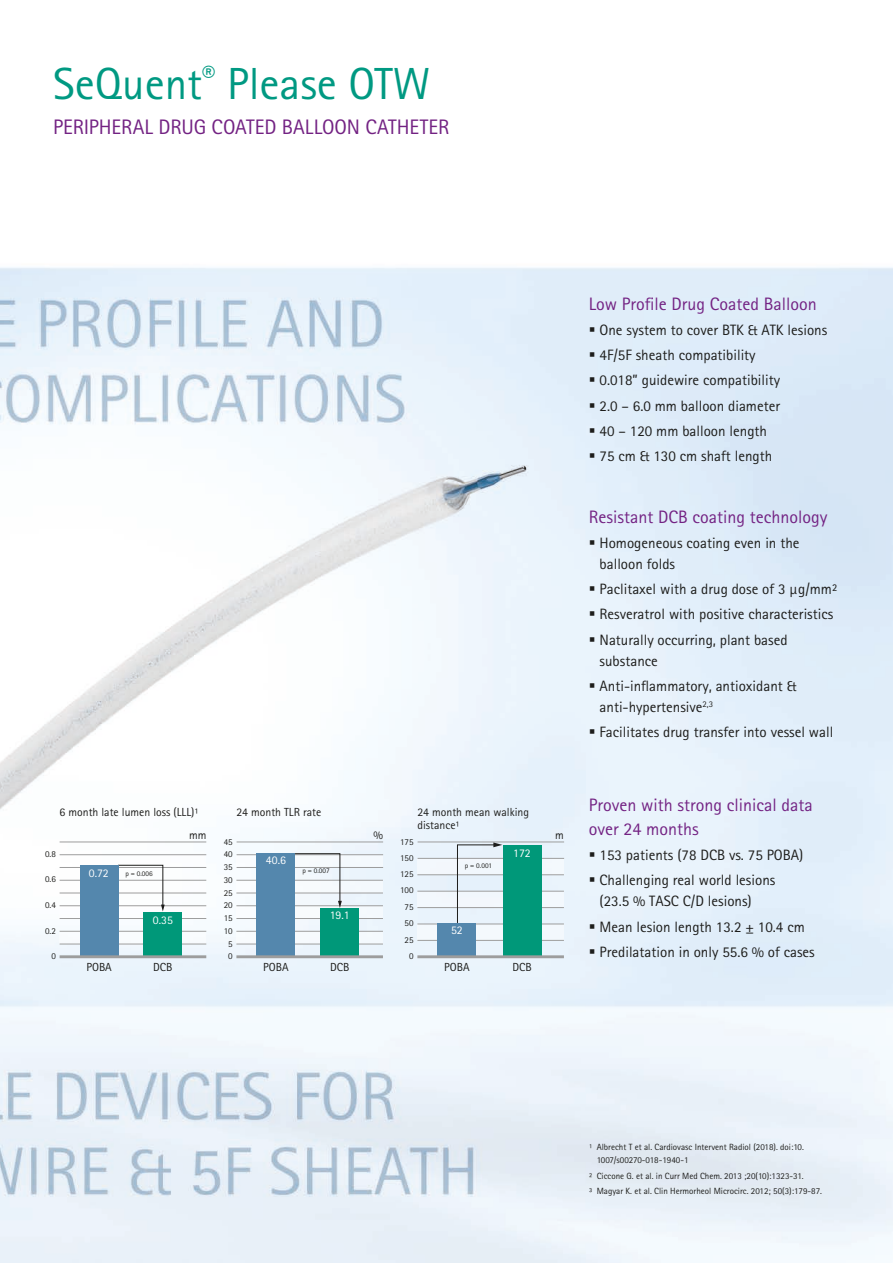
<style>
.page{position:relative;width:893px;height:1263px;background:#fff}
.page>*{position:absolute;margin:0;border:0;box-sizing:border-box;transform-origin:0 0}
.t1{font:45px "Rotis Sans Serif Pro";color:#009982}
.t2{font:21px "Rotis Sans Serif Pro";letter-spacing:-.005em;color:#732283}
.t3{font:18px/24px "Rotis Sans Serif Pro";color:#732283}
.t4{font:15px/21px "Rotis Sans Serif Pro";color:#1d1d1b}
.t5{font:11.7px/13px "Rotis Sans Serif Pro";color:#1d1d1b}
.t6{font:11.7px "Rotis Sans Serif Pro";color:#fff}
.t7{font:9px/13.5px "Rotis Sans Serif Pro";color:#1d1d1b}
.t8{font:7.2px "Rotis Sans Serif Pro";color:#1d1d1b}
</style>
<div class="page">
<img style="left:0;top:267px;width:893px;height:996px">
<div style="left:60px;top:931px;width:146px;height:13px;background:#fff"></div>
<div style="left:60px;top:906px;width:146px;height:12px;background:#fff"></div>
<div style="left:60px;top:880px;width:146px;height:13px;background:#fff"></div>
<div style="left:60px;top:855px;width:146px;height:12px;background:#fff"></div>
<hr style="left:60px;top:931px;width:146px;height:1px;background:#9d9d9d">
<hr style="left:60px;top:905px;width:146px;height:1px;background:#9d9d9d">
<hr style="left:60px;top:880px;width:146px;height:1px;background:#9d9d9d">
<hr style="left:60px;top:854px;width:146px;height:1px;background:#9d9d9d">
<hr style="left:60px;top:842px;width:146px;height:1px;background:#9d9d9d">
<hr style="left:60px;top:944px;width:146px;height:1px;background:#9d9d9d">
<hr style="left:60px;top:918px;width:146px;height:1px;background:#9d9d9d">
<hr style="left:60px;top:893px;width:146px;height:1px;background:#9d9d9d">
<hr style="left:60px;top:867px;width:146px;height:1px;background:#9d9d9d">
<div style="left:144px;top:912px;width:38px;height:45px;background:#009879"></div>
<svg style="left:118px;top:865px;width:47px;height:46px"></svg>
<div style="left:80px;top:865px;width:38px;height:92px;background:#5487ad"></div>
<hr style="left:60px;top:955px;width:146px;height:3px;background:#9d9d9d">
<div style="left:236px;top:931px;width:147px;height:13px;background:#f6fafd"></div>
<div style="left:236px;top:906px;width:147px;height:12px;background:#f8fbfd"></div>
<div style="left:236px;top:880px;width:147px;height:13px;background:#f4f9fd"></div>
<div style="left:236px;top:855px;width:147px;height:12px;background:#f4f9fd"></div>
<hr style="left:236px;top:944px;width:147px;height:1px;background:#9d9d9d">
<hr style="left:236px;top:931px;width:147px;height:1px;background:#9d9d9d">
<hr style="left:236px;top:918px;width:147px;height:1px;background:#9d9d9d">
<hr style="left:236px;top:905px;width:147px;height:1px;background:#9d9d9d">
<hr style="left:236px;top:893px;width:147px;height:1px;background:#9d9d9d">
<hr style="left:236px;top:880px;width:147px;height:1px;background:#9d9d9d">
<hr style="left:237px;top:867px;width:146px;height:1px;background:#9d9d9d">
<hr style="left:237px;top:854px;width:146px;height:1px;background:#9d9d9d">
<hr style="left:237px;top:842px;width:146px;height:1px;background:#9d9d9d">
<div style="left:321px;top:908px;width:38px;height:49px;background:#009879"></div>
<div style="left:257px;top:853px;width:38px;height:104px;background:#5487ad"></div>
<hr style="left:236px;top:955px;width:147px;height:3px;background:#9d9d9d">
<svg style="left:295px;top:853px;width:47px;height:55px"></svg>
<div style="left:417px;top:924px;width:147px;height:16px;background:#f4f9fd"></div>
<div style="left:417px;top:891px;width:147px;height:16px;background:#f3f8fd"></div>
<div style="left:417px;top:858px;width:147px;height:17px;background:#f3f8fd"></div>
<hr style="left:417px;top:940px;width:147px;height:1px;background:#9d9d9d">
<hr style="left:417px;top:924px;width:147px;height:1px;background:#9d9d9d">
<hr style="left:417px;top:907px;width:147px;height:1px;background:#9d9d9d">
<hr style="left:417px;top:891px;width:147px;height:1px;background:#9d9d9d">
<hr style="left:417px;top:874px;width:147px;height:1px;background:#9d9d9d">
<hr style="left:418px;top:858px;width:146px;height:1px;background:#9d9d9d">
<hr style="left:418px;top:842px;width:146px;height:1px;background:#9d9d9d">
<div style="left:503px;top:845px;width:38px;height:112px;background:#009879"></div>
<div style="left:438px;top:923px;width:38px;height:34px;background:#5487ad"></div>
<hr style="left:417px;top:955px;width:147px;height:3px;background:#9d9d9d">
<svg style="left:457px;top:842px;width:45px;height:82px"></svg>
<h1 class="t1" style="left:53px;top:57px;width:379px">SeQuent<sup>®</sup> Please OTW</h1>
<h2 class="t2" style="left:53px;top:115px;width:398px">PERIPHERAL DRUG COATED BALLOON CATHETER</h2>
<p class="t3" style="left:589px;top:292px;width:229px">Low Profile Drug Coated Balloon</p>
<p class="t4" style="left:589px;top:319px;width:240px">▪ One system to cover BTK &amp; ATK lesions</p>
<p class="t4" style="left:589px;top:345px;width:168px">▪ 4F/5F sheath compatibility</p>
<p class="t4" style="left:589px;top:370px;width:193px">▪ 0.018” guidewire compatibility</p>
<p class="t4" style="left:589px;top:395px;width:193px">▪ 2.0 – 6.0 mm balloon diameter</p>
<p class="t4" style="left:589px;top:420px;width:180px">▪ 40 – 120 mm balloon length</p>
<p class="t4" style="left:589px;top:446px;width:185px">▪ 75 cm &amp; 130 cm shaft length</p>
<p class="t3" style="left:589px;top:505px;width:240px">Resistant DCB coating technology</p>
<p class="t4" style="left:600px;top:532px;width:201px;text-indent:-11px">▪ Homogeneous coating even in the balloon folds</p>
<p class="t4" style="left:589px;top:579px;width:250px">▪ Paclitaxel with a drug dose of 3 μg/mm²</p>
<p class="t4" style="left:589px;top:604px;width:246px">▪ Resveratrol with positive characteristics</p>
<p class="t4" style="left:600px;top:629px;width:190px;text-indent:-11px">▪ Naturally occurring, plant based substance</p>
<p class="t4" style="left:600px;top:675px;width:198px;text-indent:-11px">▪ Anti-inflammatory, antioxidant &amp; anti-hypertensive<sup>2,3</sup></p>
<p class="t4" style="left:589px;top:722px;width:246px">▪ Facilitates drug transfer into vessel wall</p>
<p class="t5" style="left:60px;top:806px;width:140px">6 month late lumen loss (LLL)1</p>
<p class="t5" style="left:236px;top:806px;width:86px">24 month TLR rate</p>
<p class="t5" style="left:417px;top:806px;width:113px">24 month mean walking distance1</p>
<p class="t5" style="left:189px;top:829px;width:19px">mm</p>
<p class="t7" style="left:224px;top:835px;width:11px">45</p>
<p class="t5" style="left:373px;top:829px;width:11px">%</p>
<p class="t7" style="left:400px;top:835px;width:15px">175</p>
<p class="t5" style="left:555px;top:829px;width:10px">m</p>
<p class="t7" style="left:45px;top:847px;width:12px">0.8</p>
<p class="t7" style="left:45px;top:872px;width:12px">0.6</p>
<p class="t6" style="left:89px;top:866px;width:21px">0.72</p>
<p class="t8" style="left:125px;top:870px;width:29px">p = 0.006</p>
<p class="t7" style="left:224px;top:848px;width:11px">40</p>
<p class="t7" style="left:224px;top:860px;width:11px">35</p>
<p class="t7" style="left:224px;top:873px;width:11px">30</p>
<p class="t6" style="left:266px;top:853px;width:21px">40.6</p>
<p class="t8" style="left:302px;top:866px;width:29px">p = 0.007</p>
<p class="t7" style="left:400px;top:851px;width:15px">150</p>
<p class="t7" style="left:400px;top:867px;width:15px">125</p>
<p class="t8" style="left:465px;top:861px;width:29px">p = 0.001</p>
<p class="t6" style="left:513px;top:846px;width:19px">172</p>
<p class="t7" style="left:224px;top:886px;width:11px">25</p>
<p class="t7" style="left:400px;top:884px;width:15px">100</p>
<p class="t7" style="left:45px;top:898px;width:12px">0.4</p>
<p class="t7" style="left:45px;top:924px;width:12px">0.2</p>
<p class="t6" style="left:153px;top:913px;width:21px">0.35</p>
<p class="t7" style="left:224px;top:899px;width:11px">20</p>
<p class="t7" style="left:224px;top:911px;width:11px">15</p>
<p class="t7" style="left:224px;top:924px;width:11px">10</p>
<p class="t6" style="left:330px;top:908px;width:21px">19.1</p>
<p class="t7" style="left:405px;top:900px;width:11px">75</p>
<p class="t7" style="left:405px;top:916px;width:11px">50</p>
<p class="t6" style="left:451px;top:923px;width:13px">52</p>
<p class="t7" style="left:228px;top:937px;width:6px">5</p>
<p class="t7" style="left:405px;top:933px;width:11px">25</p>
<p class="t7" style="left:51px;top:949px;width:6px">0</p>
<p class="t7" style="left:228px;top:949px;width:6px">0</p>
<p class="t7" style="left:409px;top:949px;width:6px">0</p>
<p class="t3" style="left:589px;top:793px;width:225px">Proven with strong clinical data over 24 months</p>
<p class="t4" style="left:589px;top:845px;width:216px">▪ 153 patients (78 DCB vs. 75 POBA)</p>
<p class="t4" style="left:600px;top:870px;width:177px;text-indent:-11px">▪ Challenging real world lesions (23.5 % TASC C/D lesions)</p>
<p class="t4" style="left:589px;top:916px;width:217px">▪ Mean lesion length 13.2 ± 10.4 cm</p>
<p class="t4" style="left:589px;top:941px;width:227px">▪ Predilatation in only 55.6 % of cases</p>
<p class="t5" style="left:86px;top:961px;width:27px">POBA</p>
<p class="t5" style="left:153px;top:961px;width:21px">DCB</p>
<p class="t5" style="left:263px;top:961px;width:27px">POBA</p>
<p class="t5" style="left:330px;top:961px;width:21px">DCB</p>
<p class="t5" style="left:444px;top:961px;width:27px">POBA</p>
<p class="t5" style="left:512px;top:961px;width:21px">DCB</p>
<p class="t7" style="left:597px;top:1140px;width:209px;text-indent:-7px">1 Albrecht T et al. Cardiovasc Intervent Radiol (2018). doi:10.<br>1007/s00270-018-1940-1</p>
<p class="t7" style="left:589px;top:1168px;width:234px;line-height:15.6px">2 Ciccone G. et al. in Curr Med Chem. 2013 ;20(10):1323-31.<br>3 Magyar K. et al. Clin Hermorheol Microcirc. 2012; 50(3):179-87.</p>
</div>
